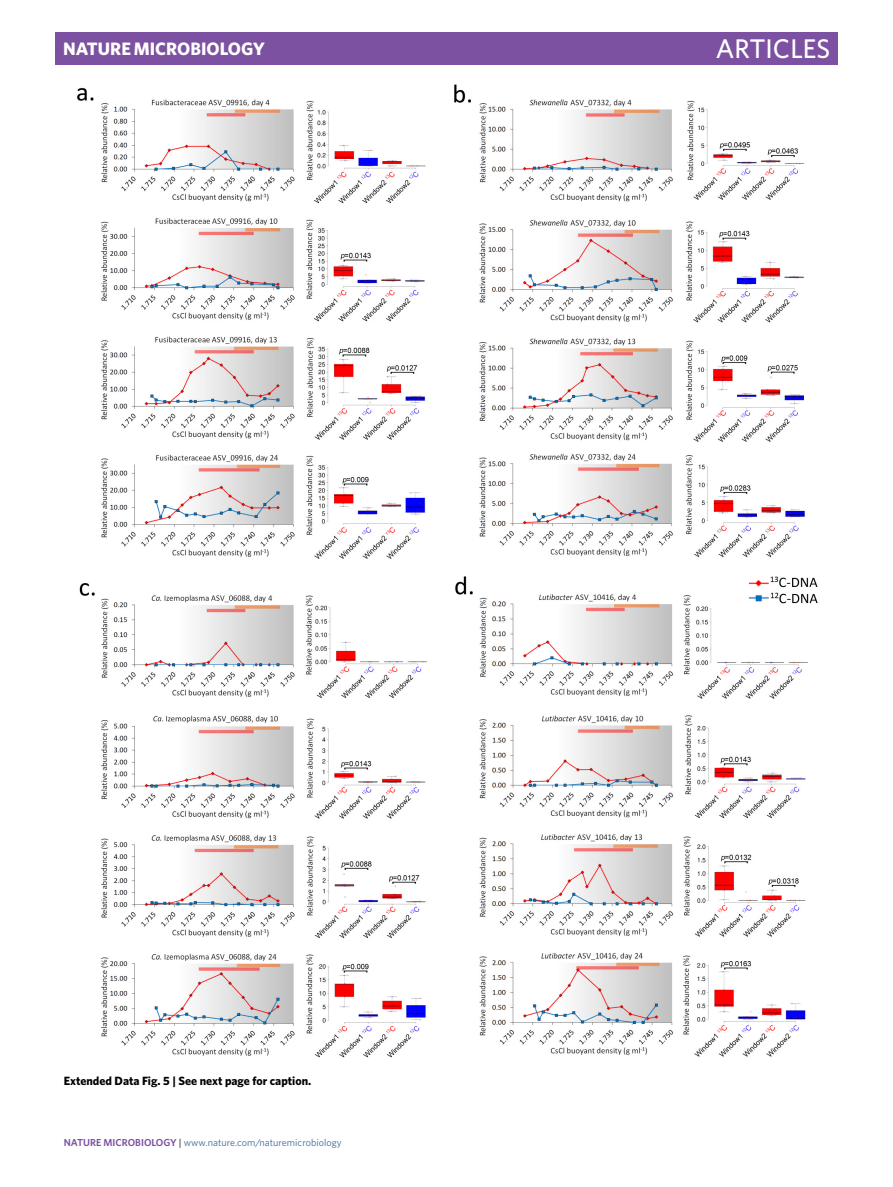
<style>
.page{position:relative;width:893px;height:1187px;background:#fff}
.page>*{position:absolute;margin:0;border:0;box-sizing:border-box;transform-origin:0 0}
.t1{font:500 27px "Whitney";color:#fff}
.t2{font:18px "Whitney Bold 7";color:#fff}
.t3{font:700 12px "Whitney";color:#000}
.t4{font:10.2px "Whitney";color:#3b699e}
.s1{font-weight:600;color:#7c51a1}
.s2{color:#000}
</style>
<div class="page">
<div style="left:55px;top:32px;width:783px;height:33px;background:#7c51a1"></div>
<img style="left:77px;top:84px;width:740px;height:973px">
<h2 class="t2" style="left:63px;top:37px;width:203px">NATURE MICROBIOLOGY</h2>
<h1 class="t1" style="left:716px;top:30px;width:116px">ARTICLES</h1>
<p class="t3" style="left:64px;top:1072px;width:249px">Extended Data Fig. 5 | See next page for caption.</p>
<p class="t4" style="left:64px;top:1135px;width:279px"><span class="s1">NATURE MICROBIOLOGY</span> <span class="s2">|</span> www.nature.com/naturemicrobiology</p>
</div>
